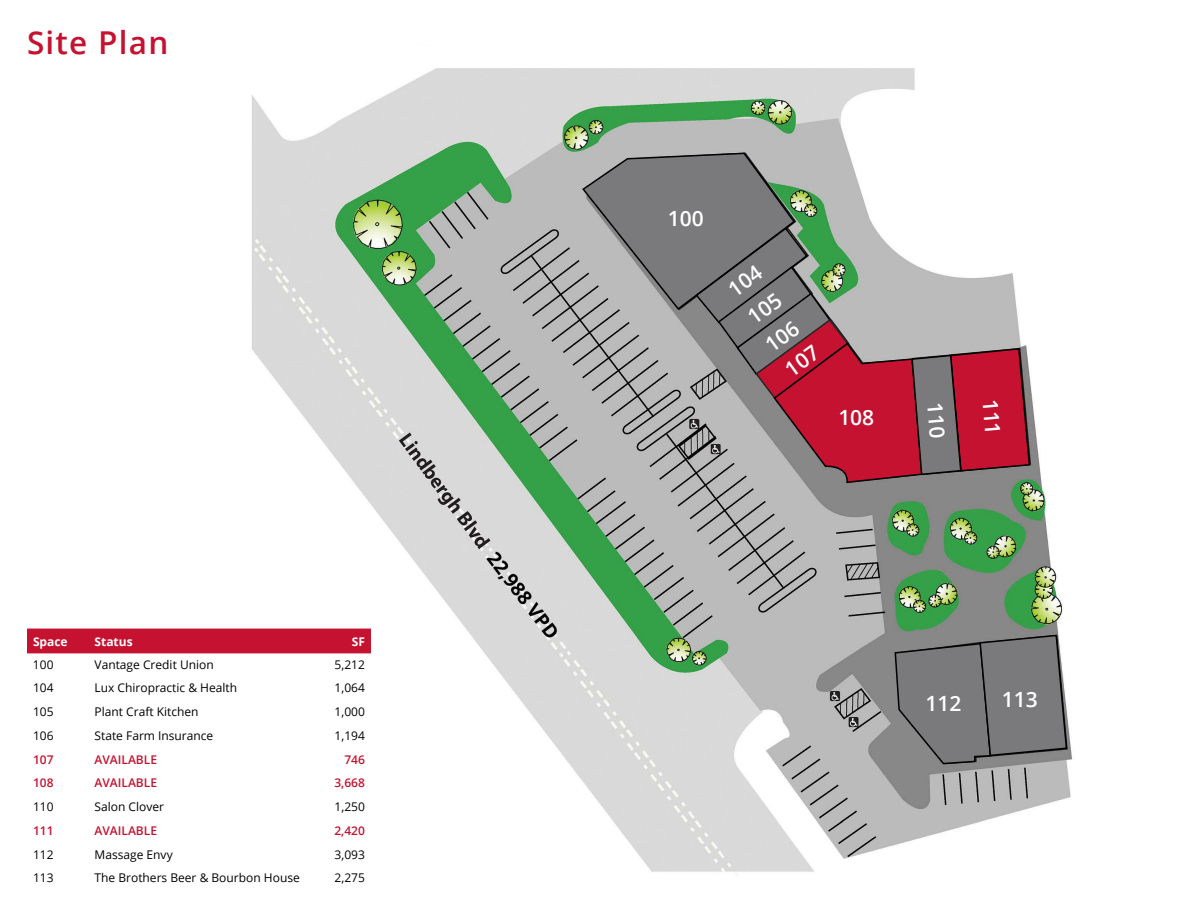
<style>
.page{position:relative;width:1188px;height:918px;background:#fff}
.page>*{position:absolute;margin:0;border:0;box-sizing:border-box;transform-origin:0 0}
.t1{font:600 31.5px "Open Sans";letter-spacing:.04em;color:#c41230}
.t2{font:600 21px/32.7px "Open Sans";color:#fff;text-align:justify}
.t3{font:12px "Open Sans";color:#000}
.t4{font:600 12px "Open Sans";color:#c41230}
.t5{font:700 12px "Open Sans";color:#fff}
</style>
<div class="page">
<img style="left:60px;top:68px;width:1012px;height:804px">
<svg style="left:894px;top:634px;width:174px;height:131px"></svg>
<div style="left:27px;top:629px;width:344px;height:24px;background:#c41230"></div>
<svg style="left:581px;top:152px;width:450px;height:332px"></svg>
<h1 class="t1" style="left:27px;top:21px;width:143px">Site Plan</h1>
<p class="t5" style="left:33px;top:633px;width:36px">Space</p>
<p class="t5" style="left:95px;top:633px;width:40px">Status</p>
<p class="t5" style="left:352px;top:633px;width:15px">SF</p>
<p class="t3" style="left:33px;top:656px;width:22px">100</p>
<p class="t3" style="left:95px;top:656px;width:121px">Vantage Credit Union</p>
<p class="t3" style="left:335px;top:656px;width:32px">5,212</p>
<p class="t3" style="left:33px;top:680px;width:22px">104</p>
<p class="t3" style="left:95px;top:680px;width:144px">Lux Chiropractic &amp; Health</p>
<p class="t3" style="left:335px;top:680px;width:32px">1,064</p>
<p class="t3" style="left:33px;top:704px;width:22px">105</p>
<p class="t3" style="left:95px;top:704px;width:106px">Plant Craft Kitchen</p>
<p class="t3" style="left:335px;top:704px;width:32px">1,000</p>
<p class="t3" style="left:33px;top:727px;width:22px">106</p>
<p class="t3" style="left:95px;top:727px;width:120px">State Farm Insurance</p>
<p class="t3" style="left:335px;top:727px;width:32px">1,194</p>
<p class="t4" style="left:33px;top:751px;width:22px">107</p>
<p class="t4" style="left:95px;top:751px;width:64px">AVAILABLE</p>
<p class="t4" style="left:344px;top:751px;width:22px">746</p>
<p class="t4" style="left:33px;top:775px;width:22px">108</p>
<p class="t4" style="left:95px;top:775px;width:64px">AVAILABLE</p>
<p class="t4" style="left:334px;top:775px;width:32px">3,668</p>
<p class="t3" style="left:33px;top:799px;width:22px">110</p>
<p class="t3" style="left:95px;top:799px;width:71px">Salon Clover</p>
<p class="t3" style="left:335px;top:799px;width:32px">1,250</p>
<p class="t4" style="left:33px;top:822px;width:22px">111</p>
<p class="t4" style="left:95px;top:822px;width:64px">AVAILABLE</p>
<p class="t4" style="left:334px;top:822px;width:32px">2,420</p>
<p class="t3" style="left:33px;top:846px;width:22px">112</p>
<p class="t3" style="left:95px;top:846px;width:80px">Massage Envy</p>
<p class="t3" style="left:335px;top:846px;width:32px">3,093</p>
<p class="t3" style="left:33px;top:870px;width:22px">113</p>
<p class="t3" style="left:95px;top:870px;width:207px">The Brothers Beer &amp; Bourbon House</p>
<p class="t3" style="left:335px;top:870px;width:32px">2,275</p>
<h2 class="t2" style="left:668px;top:202px;width:37px">100</h2>
<h2 class="t2" style="left:719px;top:279px;width:40px;rotate:-36deg">104<br>105<br>106<br>107</h2>
<h2 class="t2" style="left:838px;top:401px;width:37px">108</h2>
<h2 class="t2" style="left:926px;top:687px;width:37px">112</h2>
<h2 class="t2" style="left:1002px;top:682px;width:37px">113</h2>
</div>
